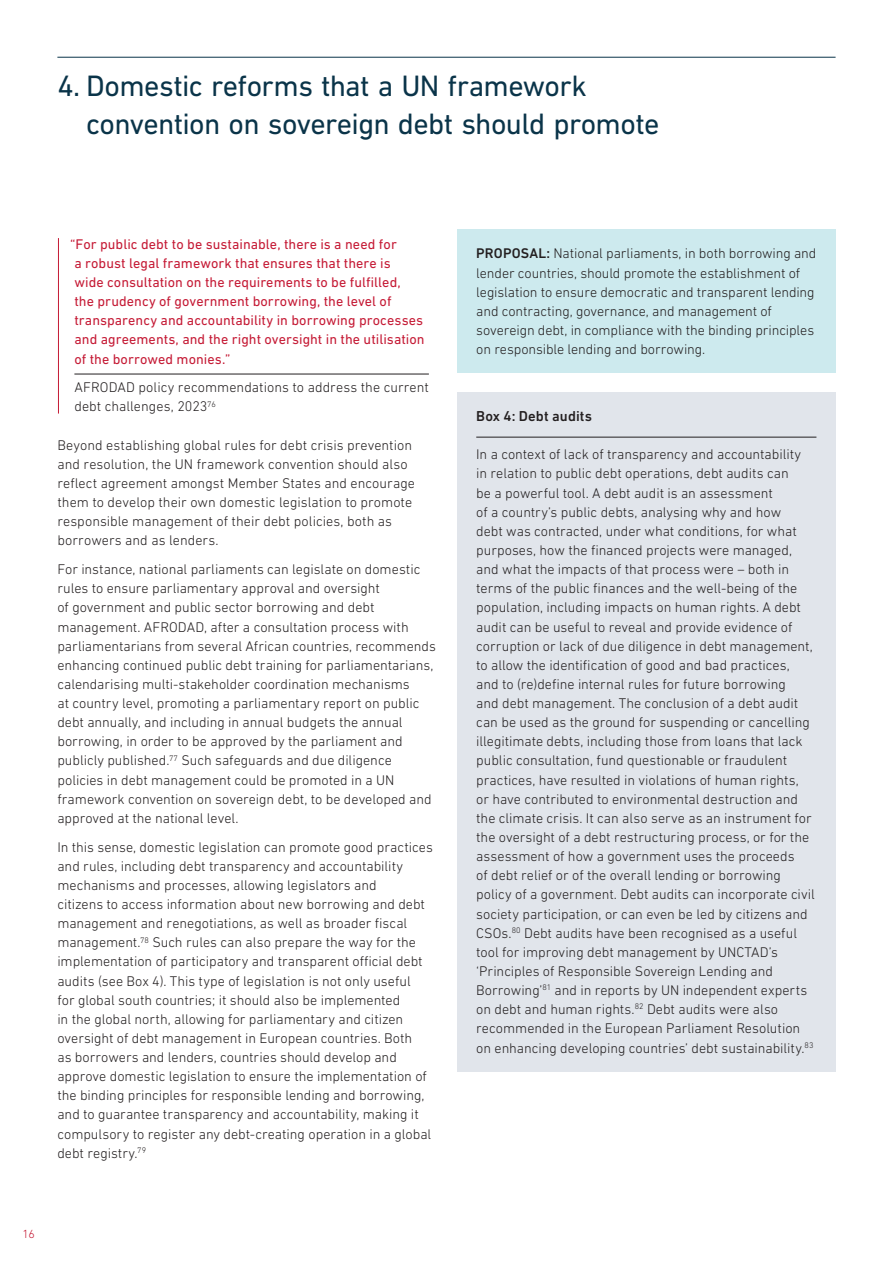
<style>
.page{position:relative;width:893px;height:1263px;background:#fff}
.page>*{position:absolute;margin:0;border:0;box-sizing:border-box;transform-origin:0 0}
.chapter_titles{font:30px/38.2px "DIN Next LT Pro";letter-spacing:-.02em;color:#0a3449}
.box_head{font:500 14.7px "DIN Next LT Pro";letter-spacing:.005em;color:#231f20}
.body{font:300 14.25px/19.2px "DIN Next LT Pro";color:#231f20}
.body_quote{font:14.25px/19.2px "DIN Next LT Pro";letter-spacing:.005em;color:#c51a35}
.body_quotee{font:300 14.25px/19.2px "DIN Next LT Pro";letter-spacing:.005em;color:#231f20}
.body-2{font:300 12px "DIN Next LT Pro";color:#c51a35}
.s1{font-weight:500}
</style>
<div class="page">
<hr style="left:58px;top:238px;width:1px;height:176px;background:#c51a35">
<hr style="left:74px;top:374px;width:355px;height:1px;background:#231f20">
<div style="left:457px;top:230px;width:379px;height:143px;background:#cdeaee"></div>
<hr style="left:57px;top:57px;width:779px;height:1px;background:#0a3449">
<div style="left:457px;top:392px;width:379px;height:679px;background:#e1e5eb"></div>
<hr style="left:476px;top:437px;width:340px;height:1px;background:#231f20">
<p class="chapter_titles" style="left:86px;top:66px;width:575px;text-indent:-29px">4. Domestic reforms that a UN framework convention on sovereign debt should promote</p>
<p class="body_quote" style="left:70px;top:234px;width:356px">“For public debt to be sustainable, there is a need for<br>a robust legal framework that ensures that there is<br>wide consultation on the requirements to be fulfilled,<br>the prudency of government borrowing, the level of transparency and accountability in borrowing processes and agreements, and the right oversight in the utilisation of the borrowed monies.”</p>
<p class="body_quotee" style="left:74px;top:378px;width:356px">AFRODAD policy recommendations to address the current debt challenges, 2023<sup>76</sup></p>
<p class="body" style="left:57px;top:435px;width:359px">Beyond establishing global rules for debt crisis prevention and resolution, the UN framework convention should also reflect agreement amongst Member States and encourage them to develop their own domestic legislation to promote responsible management of their debt policies, both as borrowers and as lenders.</p>
<p class="body" style="left:57px;top:559px;width:380px">For instance, national parliaments can legislate on domestic rules to ensure parliamentary approval and oversight<br>of government and public sector borrowing and debt management. AFRODAD, after a consultation process with parliamentarians from several African countries, recommends enhancing continued public debt training for parliamentarians, calendarising multi-stakeholder coordination mechanisms<br>at country level, promoting a parliamentary report on public debt annually, and including in annual budgets the annual borrowing, in order to be approved by the parliament and publicly published.<sup>77</sup> Such safeguards and due diligence policies in debt management could be promoted in a UN framework convention on sovereign debt, to be developed and approved at the national level.</p>
<p class="body" style="left:57px;top:837px;width:377px">In this sense, domestic legislation can promote good practices and rules, including debt transparency and accountability mechanisms and processes, allowing legislators and<br>citizens to access information about new borrowing and debt management and renegotiations, as well as broader fiscal management.<sup>78</sup> Such rules can also prepare the way for the implementation of participatory and transparent official debt audits (see Box 4). This type of legislation is not only useful<br>for global south countries; it should also be implemented<br>in the global north, allowing for parliamentary and citizen oversight of debt management in European countries. Both<br>as borrowers and lenders, countries should develop and approve domestic legislation to ensure the implementation of the binding principles for responsible lending and borrowing, and to guarantee transparency and accountability, making it compulsory to register any debt-creating operation in a global debt registry.<sup>79</sup></p>
<p class="body-2" style="left:23px;top:1227px;width:14px">16</p>
<p class="body" style="left:476px;top:244px;width:342px"><span class="s1">PROPOSAL:</span> National parliaments, in both borrowing and lender countries, should promote the establishment of legislation to ensure democratic and transparent lending and contracting, governance, and management of sovereign debt, in compliance with the binding principles on responsible lending and borrowing.</p>
<p class="box_head" style="left:476px;top:407px;width:117px">Box 4: Debt audits</p>
<p class="body" style="left:476px;top:445px;width:340px">In a context of lack of transparency and accountability in relation to public debt operations, debt audits can<br>be a powerful tool. A debt audit is an assessment<br>of a country’s public debts, analysing why and how<br>debt was contracted, under what conditions, for what purposes, how the financed projects were managed, and what the impacts of that process were – both in terms of the public finances and the well-being of the population, including impacts on human rights. A debt audit can be useful to reveal and provide evidence of corruption or lack of due diligence in debt management, to allow the identification of good and bad practices, and to (re)define internal rules for future borrowing<br>and debt management. The conclusion of a debt audit can be used as the ground for suspending or cancelling illegitimate debts, including those from loans that lack public consultation, fund questionable or fraudulent practices, have resulted in violations of human rights, or have contributed to environmental destruction and the climate crisis. It can also serve as an instrument for the oversight of a debt restructuring process, or for the assessment of how a government uses the proceeds<br>of debt relief or of the overall lending or borrowing policy of a government. Debt audits can incorporate civil society participation, or can even be led by citizens and CSOs.<sup>80</sup> Debt audits have been recognised as a useful tool for improving debt management by UNCTAD’s ‘Principles of Responsible Sovereign Lending and Borrowing’<sup>81</sup> and in reports by UN independent experts on debt and human rights.<sup>82</sup> Debt audits were also recommended in the European Parliament Resolution on enhancing developing countries’ debt sustainability.<sup>83</sup></p>
</div>
